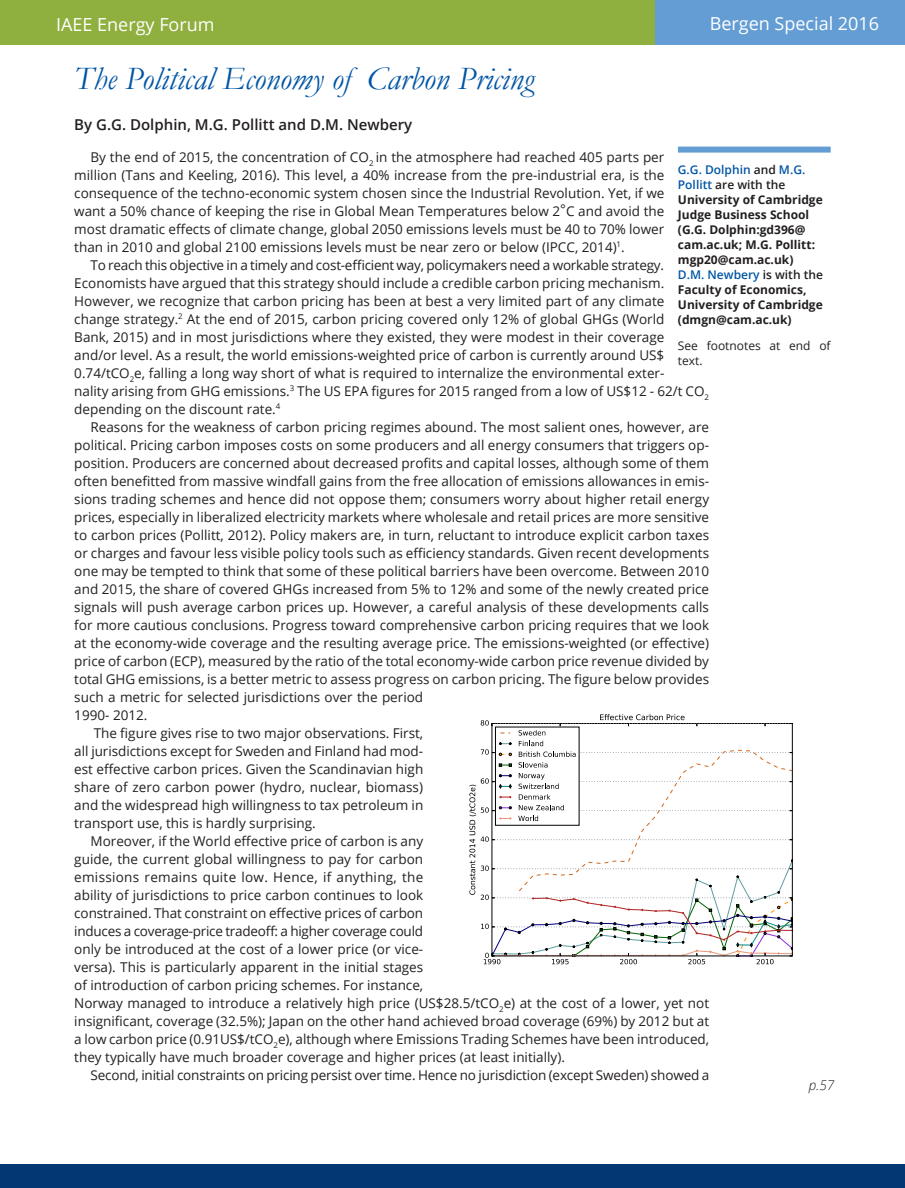
<style>
.page{position:relative;width:905px;height:1188px;background:#fff}
.page>*{position:absolute;margin:0;border:0;box-sizing:border-box;transform-origin:0 0}
.Header_1_-_Blue_Ital{font:italic 33px "Garamond";color:#0155a5}
.White_Page_Headers{font:18px "Open Sans";color:#fff}
.Author_new{font:600 15px "Open Sans";color:#231f20}
.Standard_paragraph_n{font:13.5px/18px "Open Sans";color:#231f20}
.t1{font:italic 300 13.5px "Open Sans";color:#231f20}
.AuthorNoteNew{font:700 12px/15px "Open Sans";color:#231f20}
.AuthorNoteNew-2{font:12px/15px "Open Sans";color:#231f20}
.s1{font-weight:600;color:#0155a5}
.s2{font-weight:600}
</style>
<div class="page">
<div style="left:0;top:1165px;width:904px;height:23px;background:#013874"></div>
<div style="left:0;top:0;width:655px;height:44px;background:#8faf3e"></div>
<div style="left:655px;top:0;width:249px;height:44px;background:#639dd4"></div>
<svg style="left:469px;top:714px;width:324px;height:250px"></svg>
<div style="left:678px;top:147px;width:152px;height:6px;background:#639dd4"></div>
<p class="White_Page_Headers" style="left:56px;top:13px;width:160px">IAEE Energy Forum</p>
<p class="White_Page_Headers" style="left:709px;top:11px;width:171px">Bergen Special 2016</p>
<p class="Header_1_-_Blue_Ital" style="left:74px;top:56px;width:461px">The Political Economy of Carbon Pricing</p>
<p class="Author_new" style="left:74px;top:115px;width:339px">By G.G. Dolphin, M.G. Pollitt and D.M. Newbery</p>
<p class="Standard_paragraph_n" style="left:74px;top:148px;width:591px;text-align:justify;text-indent:16px">By the end of 2015, the concentration of CO<sub>2</sub> in the atmosphere had reached 405 parts per million (Tans and Keeling, 2016). This level, a 40% increase from the pre-industrial era, is the consequence of the techno-economic system chosen since the Industrial Revolution. Yet, if we want a 50% chance of keeping the rise in Global Mean Temperatures below 2°C and avoid the most dramatic effects of climate change, global 2050 emissions levels must be 40 to 70% lower than in 2010 and global 2100 emissions levels must be near zero or below (IPCC, 2014)<sup>1</sup>.</p>
<p class="Standard_paragraph_n" style="left:74px;top:256px;width:636px;text-indent:16px">To reach this objective in a timely and cost-efficient way, policymakers need a workable strategy.<br>Economists have argued that this strategy should include a credible carbon pricing mechanism.<br>However, we recognize that carbon pricing has been at best a very limited part of any climate change strategy.<sup>2</sup> At the end of 2015, carbon pricing covered only 12% of global GHGs (World<br>Bank, 2015) and in most jurisdictions where they existed, they were modest in their coverage and/or level. As a result, the world emissions-weighted price of carbon is currently around US$ 0.74/tCO<sub>2</sub>e, falling a long way short of what is required to internalize the environmental exter-<br>nality arising from GHG emissions.<sup>3</sup> The US EPA figures for 2015 ranged from a low of US$12 - 62/t CO<sub>2 </sub>depending on the discount rate.<sup>4</sup></p>
<p class="Standard_paragraph_n" style="left:74px;top:418px;width:636px;text-indent:16px">Reasons for the weakness of carbon pricing regimes abound. The most salient ones, however, are political. Pricing carbon imposes costs on some producers and all energy consumers that triggers op&shy;position. Producers are concerned about decreased profits and capital losses, although some of them often benefitted from massive windfall gains from the free allocation of emissions allowances in emis&shy;sions trading schemes and hence did not oppose them; consumers worry about higher retail energy prices, especially in liberalized electricity markets where wholesale and retail prices are more sensitive to carbon prices (Pollitt, 2012). Policy makers are, in turn, reluctant to introduce explicit carbon taxes or charges and favour less visible policy tools such as efficiency standards. Given recent developments one may be tempted to think that some of these political barriers have been overcome. Between 2010 and 2015, the share of covered GHGs increased from 5% to 12% and some of the newly created price signals will push average carbon prices up. However, a careful analysis of these developments calls for more cautious conclusions. Progress toward comprehensive carbon pricing requires that we look at the economy-wide coverage and the resulting average price. The emissions-weighted (or effective) price of carbon (ECP), measured by the ratio of the total economy-wide carbon price revenue divided by total GHG emissions, is a better metric to assess progress on carbon pricing. The figure below provides such a metric for selected jurisdictions over the period<br>1990- 2012.</p>
<p class="Standard_paragraph_n" style="left:74px;top:724px;width:350px;text-align:justify;text-indent:19px">The figure gives rise to two major observations. First, all jurisdictions except for Sweden and Finland had mod&shy;est effective carbon prices. Given the Scandinavian high share of zero carbon power (hydro, nuclear, biomass) and the widespread high willingness to tax petroleum in transport use, this is hardly surprising.</p>
<p class="Standard_paragraph_n" style="left:74px;top:832px;width:636px;text-indent:16px">Moreover, if the World effective price of carbon is any<br>guide, the current global willingness to pay for carbon<br>emissions remains quite low. Hence, if anything, the<br>ability of jurisdictions to price carbon continues to look<br>constrained. That constraint on effective prices of carbon<br>induces a coverage-price tradeoff: a higher coverage could<br>only be introduced at the cost of a lower price (or vice-<br>versa). This is particularly apparent in the initial stages<br>of introduction of carbon pricing schemes. For instance,<br>Norway managed to introduce a relatively high price (US$28.5/tCO<sub>2</sub>e) at the cost of a lower, yet not insignificant, coverage (32.5%); Japan on the other hand achieved broad coverage (69%) by 2012 but at a low carbon price (0.91US$/tCO<sub>2</sub>e), although where Emissions Trading Schemes have been introduced, they typically have much broader coverage and higher prices (at least initially).</p>
<p class="Standard_paragraph_n" style="left:90px;top:1066px;width:620px">Second, initial constraints on pricing persist over time. Hence no jurisdiction (except Sweden) showed a</p>
<p class="AuthorNoteNew" style="left:678px;top:162px;width:146px"><span class="s1">G.G. Dolphin</span> <span class="s2">and</span> <span class="s1">M.G.<br>Pollitt</span> <span class="s2">are with the<br></span>University of Cambridge<br>Judge Business School (G.G. Dolphin:gd396@ cam.ac.uk; M.G. Pollitt: mgp20@cam.ac.uk)<br><span class="s1">D.M. Newbery</span> <span class="s2">is with the<br></span>Faculty of Economics,<br>University of Cambridge (dmgn@cam.ac.uk)</p>
<p class="AuthorNoteNew-2" style="left:678px;top:338px;width:154px">See footnotes at end of text.</p>
<p class="t1" style="left:808px;top:1076px;width:27px">p.57</p>
</div>
